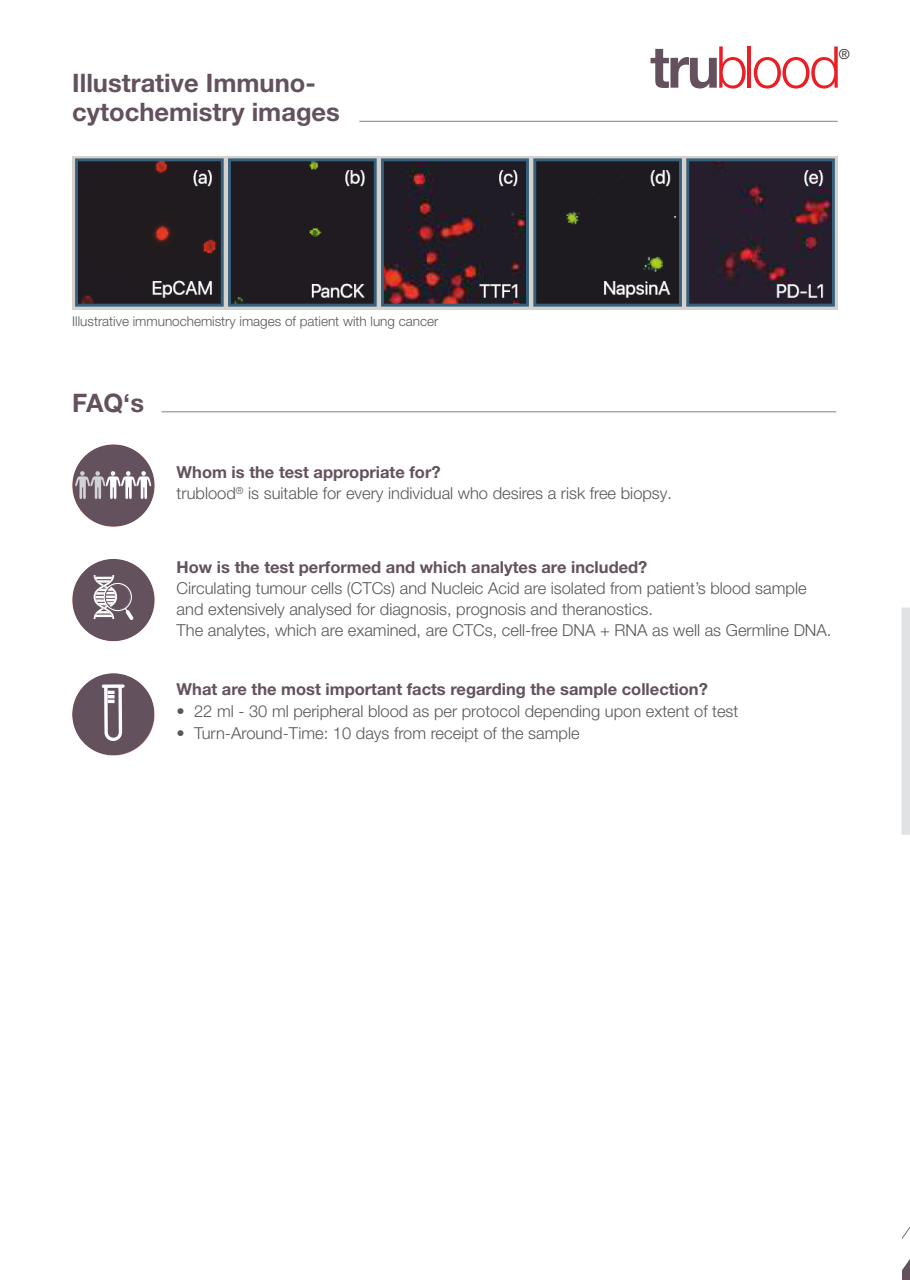
<style>
.page{position:relative;width:910px;height:1280px;background:#fff}
.page>*{position:absolute;margin:0;border:0;box-sizing:border-box;transform-origin:0 0}
.t1{font:300 57.75px "Helvetica Neue LT Pro";letter-spacing:-.04em;color:#ea1e24;scale:.96 1}
.t2{font:700 25.5px/29.7px "Helvetica Neue LT Pro";color:#64515e}
.t3{font:300 16.5px/21px "Helvetica Neue LT Pro";color:#57585a}
.t4{font:700 16.5px "Helvetica Neue LT Pro";color:#64515e}
.t5{font:300 13.8px "Helvetica Neue LT Pro";color:#231f20}
.t6{font:300 13.5px "Helvetica Neue LT Pro";color:#57585a}
.s1{font-weight:700;color:#64515e}
</style>
<div class="page">
<div style="left:72px;top:444px;width:83px;height:83px;background:#64515e;border-radius:50%"></div>
<svg style="left:75px;top:471px;width:76px;height:28px"></svg>
<hr style="left:359px;top:121px;width:479px;height:1px;background:#808285">
<svg style="left:901px;top:607px;width:9px;height:673px"></svg>
<img style="left:72px;top:156px;width:766px;height:153px">
<hr style="left:162px;top:411px;width:674px;height:1px;background:#808285">
<div style="left:72px;top:559px;width:83px;height:82px;background:#64515e;border-radius:50%"></div>
<div style="left:104px;top:583px;width:28px;height:28px;border:2px solid #fff;border-radius:50%"></div>
<svg style="left:123px;top:606px;width:11px;height:14px"></svg>
<svg style="left:94px;top:575px;width:23px;height:44px"></svg>
<div style="left:105px;top:584px;width:26px;height:26px;border:1px solid #64515e;border-radius:50%"></div>
<svg style="left:72px;top:673px;width:82px;height:82px"></svg>
<h2 class="t2" style="left:72px;top:67px;width:269px">Illustrative Immuno&shy;cytochemistry images</h2>
<p class="t6" style="left:72px;top:313px;width:368px">Illustrative immunochemistry images of patient with lung cancer</p>
<h2 class="t2" style="left:72px;top:387px;width:73px">FAQ‘s</h2>
<h1 class="t1" style="left:650px;top:32px;width:200px"><span class="s1">tru</span>blood</h1>
<p class="t5" style="left:839px;top:45px;width:13px">®</p>
<p class="t3" style="left:177px;top:461px;width:497px"><span class="s1">Whom is the test appropriate for?<br></span>trublood<sup>®</sup> is suitable for every individual who desires a risk free biopsy.</p>
<p class="t4" style="left:177px;top:556px;width:472px">How is the test performed and which analytes are included?</p>
<p class="t3" style="left:177px;top:577px;width:656px">Circulating tumour cells (CTCs) and Nucleic Acid are isolated from patient’s blood sample and extensively analysed for diagnosis, prognosis and theranostics.<br>The analytes, which are examined, are CTCs, cell-free DNA + RNA as well as Germline DNA.</p>
<p class="t4" style="left:177px;top:678px;width:533px">What are the most important facts regarding the sample collection?</p>
<p class="t3" style="left:177px;top:700px;width:563px">• 22 ml - 30 ml peripheral blood as per protocol depending upon extent of test</p>
<p class="t3" style="left:177px;top:722px;width:404px">• Turn-Around-Time: 10 days from receipt of the sample</p>
</div>
